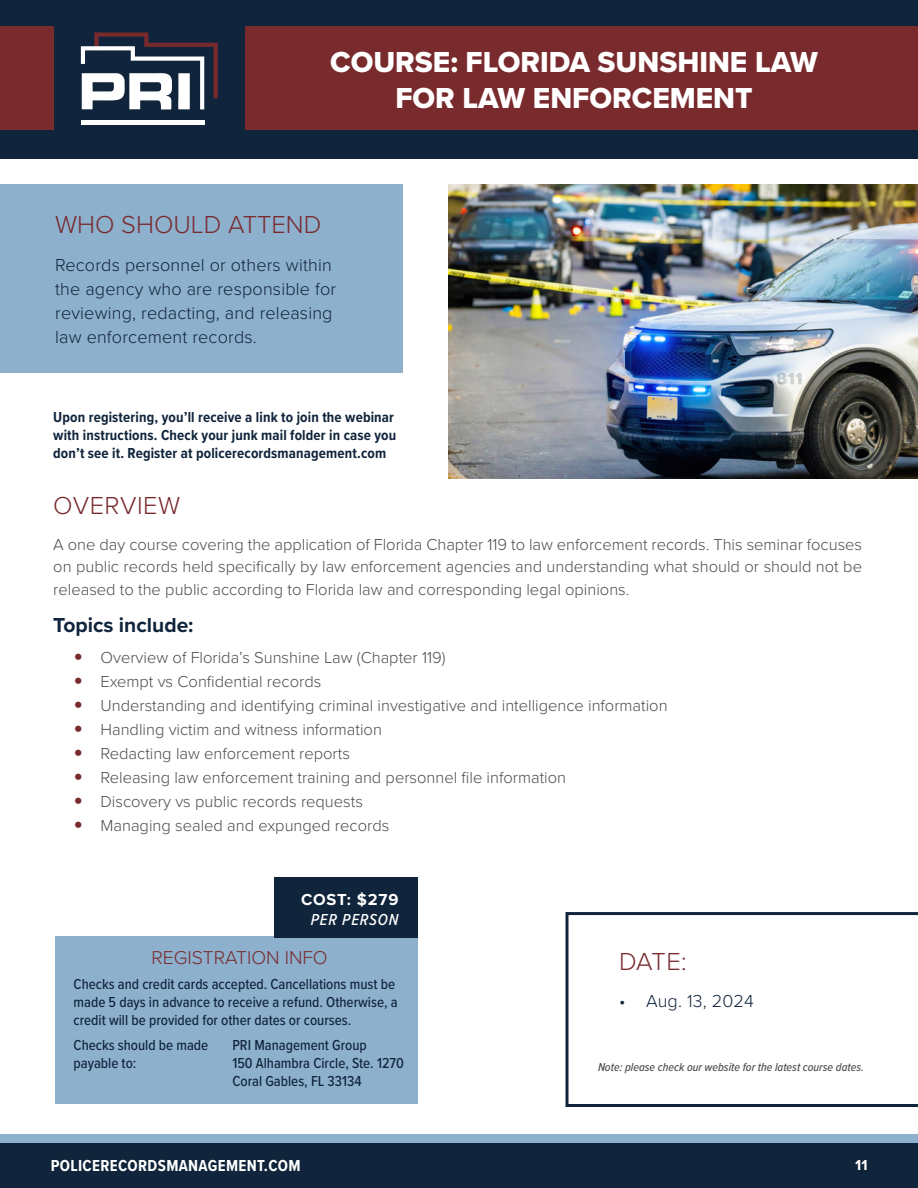
<style>
.page{position:relative;width:918px;height:1188px;background:#fff}
.page>*{position:absolute;margin:0;border:0;box-sizing:border-box;transform-origin:0 0}
.t1{font:30px/36px "Proxima Nova Extrabld";color:#fff;text-align:center}
.t2{font:300 25.5px "Proxima Nova";color:#792a2d}
.t3{font:300 25.5px "Proxima Nova";letter-spacing:.02em;color:#792a2d}
.Subtitle{font:700 21px "Proxima Nova";color:#10243b}
.Subtitle-2{font:300 19.35px "Proxima Nova";color:#792a2d}
.t4{font:300 18px/24px "Proxima Nova";letter-spacing:.01em;color:#10243b}
.t5{font:300 16.5px/22.5px "Proxima Nova";color:#4b4c4d;text-align:justify}
.t6{font:700 16.5px "Proxima Nova Cond";letter-spacing:.02em;color:#fff}
.Subtitle-3{font:700 16.5px "Proxima Nova";letter-spacing:.05em;color:#fff}
.Subtitle-4{font:italic 500 16.5px "Proxima Nova Cond";letter-spacing:.05em;color:#fff}
.t7{font:500 15px/18px "Proxima Nova Cond";color:#10243b}
.t8{font:700 15px/18px "Proxima Nova Cond";letter-spacing:.01em;color:#10243b}
.t9{font:700 15px "Proxima Nova";color:#fff}
.t10{font:italic 500 12px "Proxima Nova Cond";color:#4b4c4d}
.s1{font-family:"Futura Std";font-weight:400;color:#792a2d}
</style>
<div class="page">
<div style="left:0;top:1143px;width:918px;height:45px;background:#10243b"></div>
<div style="left:0;top:1135px;width:918px;height:8px;background:#8db0cd"></div>
<div style="left:0;top:0;width:918px;height:159px;background:#10243b"></div>
<div style="left:245px;top:27px;width:673px;height:103px;background:#792a2d"></div>
<div style="left:0;top:27px;width:54px;height:103px;background:#792a2d"></div>
<hr style="left:81px;top:120px;width:123px;height:4px;background:#fff">
<svg style="left:81px;top:32px;width:137px;height:77px"></svg>
<div style="left:55px;top:937px;width:363px;height:167px;background:#8db0cd"></div>
<div style="left:0;top:184px;width:402px;height:189px;background:#8db0cd"></div>
<img style="left:448px;top:184px;width:470px;height:295px">
<svg style="left:566px;top:912px;width:352px;height:195px"></svg>
<div style="left:274px;top:878px;width:144px;height:60px;background:#10243b"></div>
<p class="t1" style="left:330px;top:43px;width:489px">COURSE: FLORIDA SUNSHINE LAW<br>FOR LAW ENFORCEMENT</p>
<p class="t2" style="left:55px;top:206px;width:268px">WHO SHOULD ATTEND</p>
<p class="t4" style="left:55px;top:252px;width:283px">Records personnel or others within the agency who are responsible for reviewing, redacting, and releasing law enforcement records.</p>
<p class="t8" style="left:53px;top:407px;width:345px">Upon registering, you’ll receive a link to join the webinar with instructions. Check your junk mail folder in case you don’t see it. Register at policerecordsmanagement.com</p>
<p class="t3" style="left:53px;top:486px;width:128px">OVERVIEW</p>
<p class="t5" style="left:53px;top:532px;width:810px">A one day course covering the application of Florida Chapter 119 to law enforcement records. This seminar focuses on public records held specifically by law enforcement agencies and understanding what should or should not be released to the public according to Florida law and corresponding legal opinions.</p>
<p class="Subtitle" style="left:53px;top:610px;width:142px">Topics include:</p>
<p class="t5" style="left:74px;top:645px;width:374px"><span class="s1">•</span> Overview of Florida’s Sunshine Law (Chapter 119)</p>
<p class="t5" style="left:74px;top:669px;width:249px"><span class="s1">•</span> Exempt vs Confidential records</p>
<p class="t5" style="left:74px;top:693px;width:596px"><span class="s1">•</span> Understanding and identifying criminal investigative and intelligence information</p>
<p class="t5" style="left:74px;top:717px;width:310px"><span class="s1">•</span> Handling victim and witness information</p>
<p class="t5" style="left:74px;top:741px;width:278px"><span class="s1">•</span> Redacting law enforcement reports</p>
<p class="t5" style="left:74px;top:765px;width:494px"><span class="s1">•</span> Releasing law enforcement training and personnel file information</p>
<p class="t5" style="left:74px;top:789px;width:291px"><span class="s1">•</span> Discovery vs public records requests</p>
<p class="t5" style="left:74px;top:813px;width:317px"><span class="s1">•</span> Managing sealed and expunged records</p>
<p class="Subtitle-3" style="left:301px;top:887px;width:99px">COST: $279</p>
<p class="Subtitle-4" style="left:311px;top:908px;width:89px">PER PERSON</p>
<p class="Subtitle-2" style="left:151px;top:943px;width:178px">REGISTRATION INFO</p>
<p class="t7" style="left:74px;top:975px;width:326px">Checks and credit cards accepted. Cancellations must be made 5 days in advance to receive a refund. Otherwise, a credit will be provided for other dates or courses.</p>
<p class="t7" style="left:74px;top:1036px;width:136px">Checks should be made payable to:</p>
<p class="t7" style="left:232px;top:1036px;width:173px">PRI Management Group<br>150 Alhambra Circle, Ste. 1270<br>Coral Gables, FL 33134</p>
<p class="t2" style="left:619px;top:942px;width:69px">DATE:</p>
<p class="t4" style="left:619px;top:989px;width:136px">• Aug. 13, 2024</p>
<p class="t10" style="left:598px;top:1058px;width:268px">Note: please check our website for the latest course dates.</p>
<p class="t6" style="left:51px;top:1154px;width:251px">POLICERECORDSMANAGEMENT.COM</p>
<p class="t9" style="left:855px;top:1154px;width:14px">11</p>
</div>
